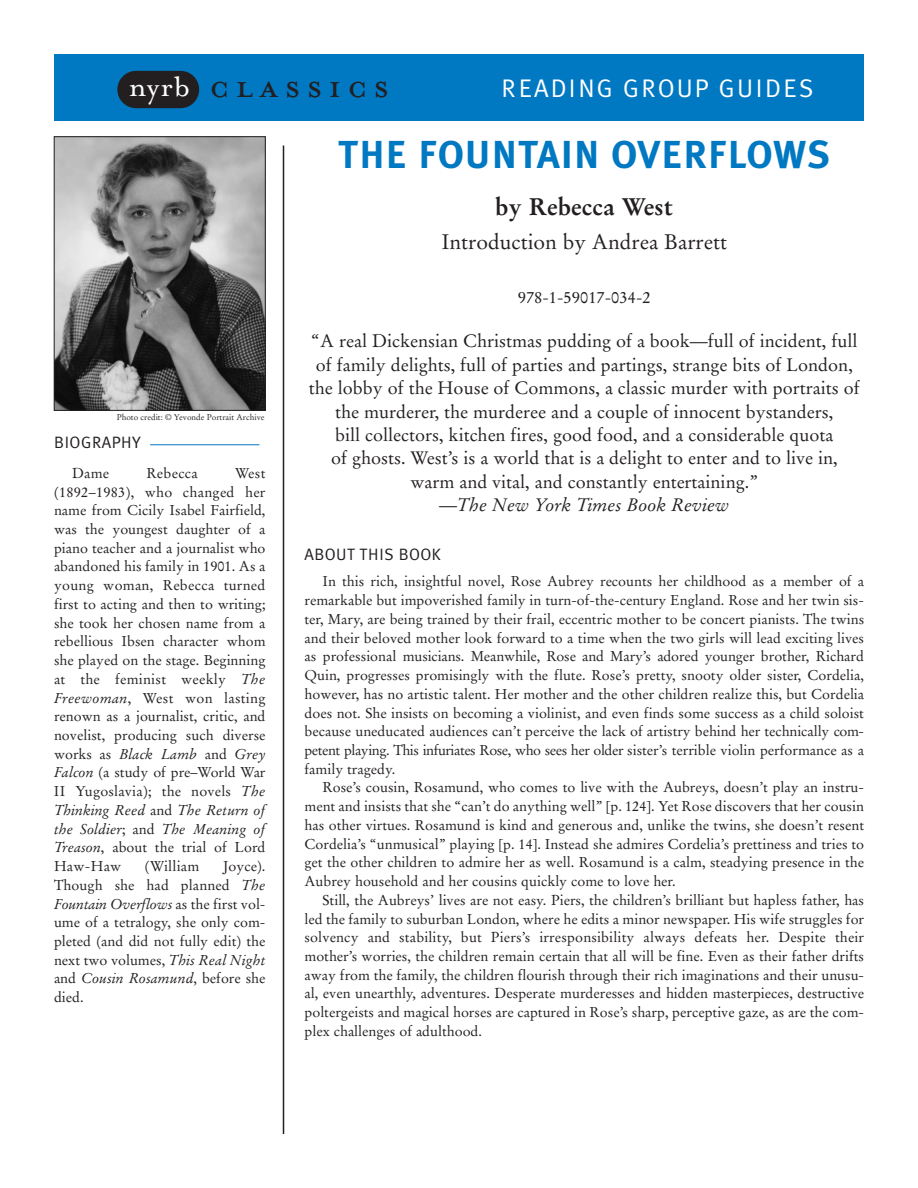
<style>
.page{position:relative;width:918px;height:1188px;background:#fff}
.page>*{position:absolute;margin:0;border:0;box-sizing:border-box;transform-origin:0 0}
.t1{font:44.7px "Mrs Eaves Petite Caps";letter-spacing:.14em;color:#231f20}
.t2{font:700 39px "Meta Plus";letter-spacing:.025em;color:#0079c2}
.t3{font:25.5px "Meta Plus Normal";letter-spacing:.09em;color:#fff}
.t4{font:700 24px "Stempel Garamond";color:#231f20}
.t5{font:21px "Stempel Garamond";color:#231f20}
.t6{font:18px/23.4px "Stempel Garamond";color:#231f20;text-align:center}
.t7{font:16.5px "Meta Plus Normal";letter-spacing:.025em;color:#231f20}
.t8{font:16.5px "Stempel Garamond";color:#231f20}
.t9{font:14.25px/18.8px "Stempel Garamond";color:#231f20;text-align:justify}
.t10{font:14.25px "Stempel Garamond";letter-spacing:.02em;color:#231f20}
.t11{font:8.25px "Stempel Garamond";color:#231f20}
.s1{font-family:"Mrs Eaves Roman";font-size:32.25px;color:#fff}
.s2{font-style:italic}
</style>
<div class="page">
<div style="left:54px;top:54px;width:810px;height:66px;background:#0079c2"></div>
<div style="left:117px;top:71px;width:82px;height:37px;background:#231f20;border-radius:19px"></div>
<hr style="left:283px;top:146px;width:1px;height:988px;background:#231f20">
<hr style="left:150px;top:445px;width:109px;height:1px;background:#0079c2">
<img style="left:56px;top:138px;width:208px;height:271px">
<div style="left:54px;top:136px;width:212px;height:275px;border:1px solid #231f20"></div>
<h1 class="t1" style="left:129px;top:56px;width:262px"><span class="s1">nyrb</span> classics</h1>
<h3 class="t3" style="left:502px;top:74px;width:313px">READING GROUP GUIDES</h3>
<h2 class="t2" style="left:338px;top:132px;width:493px">THE FOUNTAIN OVERFLOWS</h2>
<h3 class="t4" style="left:495px;top:196px;width:180px">by Rebecca West</h3>
<h3 class="t5" style="left:441px;top:233px;width:287px">Introduction by Andrea Barrett</h3>
<p class="t8" style="left:518px;top:290px;width:134px">978-1-59017-034-2</p>
<p class="t6" style="left:309px;top:331px;width:552px">“A real Dickensian Christmas pudding of a book—full of incident, full of family delights, full of parties and partings, strange bits of London, the lobby of the House of Commons, a classic murder with portraits of the murderer, the murderee and a couple of innocent bystanders,<br>bill collectors, kitchen fires, good food, and a considerable quota<br>of ghosts. West’s is a world that is a delight to enter and to live in, warm and vital, and constantly entertaining.”<br>—<span class="s2">The New York Times Book Review</span></p>
<p class="t7" style="left:304px;top:545px;width:138px">ABOUT THIS BOOK</p>
<p class="t9" style="left:305px;top:573px;width:561px;text-indent:18px">In this rich, insightful novel, Rose Aubrey recounts her childhood as a member of a remarkable but impoverished family in turn-of-the-century England. Rose and her twin sis&shy;ter, Mary, are being trained by their frail, eccentric mother to be concert pianists. The twins and their beloved mother look forward to a time when the two girls will lead exciting lives as professional musicians. Meanwhile, Rose and Mary’s adored younger brother, Richard Quin, progresses promisingly with the flute. Rose’s pretty, snooty older sister, Cordelia, however, has no artistic talent. Her mother and the other children realize this, but Cordelia does not. She insists on becoming a violinist, and even finds some success as a child soloist because uneducated audiences can’t perceive the lack of artistry behind her technically com&shy;petent playing. This infuriates Rose, who sees her older sister’s terrible violin performance as a family tragedy.</p>
<p class="t9" style="left:304px;top:779px;width:561px;text-indent:18px">Rose’s cousin, Rosamund, who comes to live with the Aubreys, doesn’t play an instru&shy;ment and insists that she “can’t do anything well” [p. 124]. Yet Rose discovers that her cousin has other virtues. Rosamund is kind and generous and, unlike the twins, she doesn’t resent Cordelia’s “unmusical” playing [p. 14]. Instead she admires Cordelia’s prettiness and tries to get the other children to admire her as well. Rosamund is a calm, steadying presence in the Aubrey household and her cousins quickly come to love her.</p>
<p class="t9" style="left:304px;top:892px;width:561px;text-indent:18px">Still, the Aubreys’ lives are not easy. Piers, the children’s brilliant but hapless father, has led the family to suburban London, where he edits a minor newspaper. His wife struggles for solvency and stability, but Piers’s irresponsibility always defeats her. Despite their mother’s worries, the children remain certain that all will be fine. Even as their father drifts away from the family, the children flourish through their rich imaginations and their unusu&shy;al, even unearthly, adventures. Desperate murderesses and hidden masterpieces, destructive poltergeists and magical horses are captured in Rose’s sharp, perceptive gaze, as are the com&shy;plex challenges of adulthood.</p>
<p class="t11" style="left:117px;top:414px;width:149px">Photo credit: © Yevonde Portrait Archive</p>
<p class="t7" style="left:54px;top:432px;width:88px">BIOGRAPHY</p>
<p class="t9" style="left:72px;top:465px;width:39px">Dame</p>
<p class="t10" style="left:146px;top:467px;width:53px">Rebecca</p>
<p class="t9" style="left:54px;top:465px;width:213px;text-indent:181px">West (1892–1983), who changed her name from Cicily Isabel Fairfield, was the youngest daughter of a piano teacher and a journalist who abandoned his family in 1901. As a young woman, Rebecca turned first to acting and then to writing; she took her chosen name from a rebellious Ibsen character whom she played on the stage. Beginning at the feminist weekly <span class="s2">The Freewoman</span>, West won lasting renown as a journalist, critic, and novelist, producing such diverse works as <span class="s2">Black Lamb</span> and <span class="s2">Grey Falcon</span> (a study of pre–World War II Yugoslavia); the novels <span class="s2">The Thinking Reed</span> and <span class="s2">The Return of the Soldier</span>; and <span class="s2">The Meaning of Treason</span>, about the trial of Lord Haw-Haw</p>
<p class="t10" style="left:145px;top:860px;width:56px">(William</p>
<p class="t9" style="left:54px;top:858px;width:213px;text-indent:169px">Joyce).<br>Though she had planned <span class="s2">The Fountain Overflows</span> as the first vol&shy;ume of a tetralogy, she only com&shy;pleted (and did not fully edit) the next two volumes, <span class="s2">This Real Night </span>and <span class="s2">Cousin Rosamund</span>, before she died.</p>
</div>
